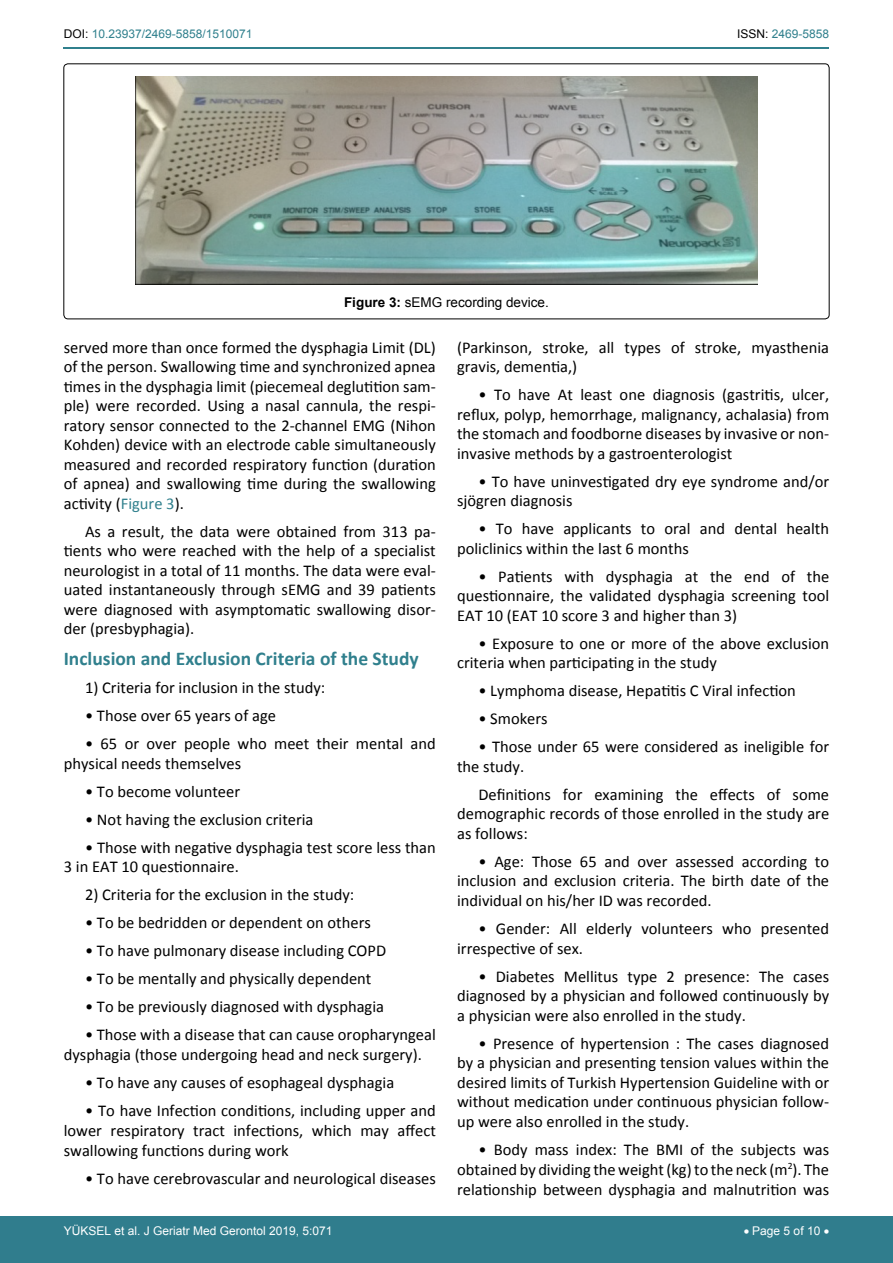
<style>
.page{position:relative;width:893px;height:1263px;background:#fff}
.page>*{position:absolute;margin:0;border:0;box-sizing:border-box;transform-origin:0 0}
.t1{font:700 19.5px "Calibri";color:#30808d}
.t2{font:16.5px/19.5px "Calibri";color:#000;text-align:justify}
.t3{font:13.5px "Arial";color:#000}
.t4{font:12px "Arial";color:#fff}
.t5{font:12px "Arial";color:#30808d}
.s1{color:#000}
.s2{font-weight:700}
.s3{color:#30808d}
</style>
<div class="page">
<hr style="left:64px;top:47px;width:765px;height:1px;background:#30808d">
<div style="left:0;top:1217px;width:893px;height:46px;background:#307d8d"></div>
<div style="left:64px;top:64px;width:765px;height:255px;border:1px solid #000;border-radius:4px"></div>
<img style="left:136px;top:76px;width:621px;height:208px">
<p class="t5" style="left:64px;top:26px;width:190px"><span class="s1">DOI:</span> 10.23937/2469-5858/1510071</p>
<p class="t5" style="left:737px;top:26px;width:94px"><span class="s1">ISSN:</span> 2469-5858</p>
<p class="t3" style="left:344px;top:293px;width:206px"><span class="s2">Figure 3:</span> sEMG recording device.</p>
<p class="t2" style="left:64px;top:337px;width:374px">served more than once formed the dysphagia Limit (DL) of the person. Swallowing time and synchronized apnea times in the dysphagia limit (piecemeal deglutition sam&shy;ple) were recorded. Using a nasal cannula, the respi&shy;ratory sensor connected to the 2-channel EMG (Nihon Kohden) device with an electrode cable simultaneously measured and recorded respiratory function (duration of apnea) and swallowing time during the swallowing activity (<span class="s3">Figure 3</span>).</p>
<p class="t2" style="left:64px;top:521px;width:374px;text-indent:21px">As a result, the data were obtained from 313 pa&shy;tients who were reached with the help of a specialist neurologist in a total of 11 months. The data were eval&shy;uated instantaneously through sEMG and 39 patients were diagnosed with asymptomatic swallowing disor&shy;der (presbyphagia).</p>
<p class="t1" style="left:64px;top:646px;width:356px">Inclusion and Exclusion Criteria of the Study</p>
<p class="t2" style="left:85px;top:678px;width:242px">1) Criteria for inclusion in the study:</p>
<p class="t2" style="left:85px;top:706px;width:192px">• Those over 65 years of age</p>
<p class="t2" style="left:64px;top:734px;width:374px;text-indent:21px">• 65 or over people who meet their mental and physical needs themselves</p>
<p class="t2" style="left:85px;top:781px;width:157px">• To become volunteer</p>
<p class="t2" style="left:85px;top:809px;width:230px">• Not having the exclusion criteria</p>
<p class="t2" style="left:64px;top:837px;width:374px;text-indent:21px">• Those with negative dysphagia test score less than<br>3 in EAT 10 questionnaire.</p>
<p class="t2" style="left:85px;top:885px;width:271px">2) Criteria for the exclusion in the study:</p>
<p class="t2" style="left:85px;top:913px;width:287px">• To be bedridden or dependent on others</p>
<p class="t2" style="left:85px;top:941px;width:303px">• To have pulmonary disease including COPD</p>
<p class="t2" style="left:85px;top:969px;width:288px">• To be mentally and physically dependent</p>
<p class="t2" style="left:85px;top:997px;width:300px">• To be previously diagnosed with dysphagia</p>
<p class="t2" style="left:64px;top:1025px;width:374px;text-indent:21px">• Those with a disease that can cause oropharyngeal dysphagia (those undergoing head and neck surgery).</p>
<p class="t2" style="left:85px;top:1072px;width:311px">• To have any causes of esophageal dysphagia</p>
<p class="t2" style="left:64px;top:1101px;width:374px;text-indent:21px">• To have Infection conditions, including upper and lower respiratory tract infections, which may affect swallowing functions during work</p>
<p class="t2" style="left:85px;top:1168px;width:352px">• To have cerebrovascular and neurological diseases</p>
<p class="t2" style="left:457px;top:337px;width:374px">(Parkinson, stroke, all types of stroke, myasthenia gravis, dementia,)</p>
<p class="t2" style="left:457px;top:385px;width:374px;text-indent:21px">• To have At least one diagnosis (gastritis, ulcer, reflux, polyp, hemorrhage, malignancy, achalasia) from the stomach and foodborne diseases by invasive or non&shy;invasive methods by a gastroenterologist</p>
<p class="t2" style="left:457px;top:471px;width:374px;text-indent:21px">• To have uninvestigated dry eye syndrome and/or sjögren diagnosis</p>
<p class="t2" style="left:457px;top:519px;width:374px;text-indent:21px">• To have applicants to oral and dental health policlinics within the last 6 months</p>
<p class="t2" style="left:457px;top:566px;width:374px;text-indent:21px">• Patients with dysphagia at the end of the questionnaire, the validated dysphagia screening tool EAT 10 (EAT 10 score 3 and higher than 3)</p>
<p class="t2" style="left:457px;top:633px;width:374px;text-indent:21px">• Exposure to one or more of the above exclusion criteria when participating in the study</p>
<p class="t2" style="left:478px;top:681px;width:319px">• Lymphoma disease, Hepatitis C Viral infection</p>
<p class="t2" style="left:478px;top:709px;width:71px">• Smokers</p>
<p class="t2" style="left:457px;top:737px;width:374px;text-indent:21px">• Those under 65 were considered as ineligible for the study.</p>
<p class="t2" style="left:457px;top:785px;width:374px;text-indent:21px">Definitions for examining the effects of some demographic records of those enrolled in the study are as follows:</p>
<p class="t2" style="left:457px;top:852px;width:374px;text-indent:21px">• Age: Those 65 and over assessed according to inclusion and exclusion criteria. The birth date of the individual on his/her ID was recorded.</p>
<p class="t2" style="left:457px;top:919px;width:374px;text-indent:21px">• Gender: All elderly volunteers who presented irrespective of sex.</p>
<p class="t2" style="left:457px;top:966px;width:374px;text-indent:21px">• Diabetes Mellitus type 2 presence: The cases diagnosed by a physician and followed continuously by a physician were also enrolled in the study.</p>
<p class="t2" style="left:457px;top:1033px;width:374px;text-indent:21px">• Presence of hypertension : The cases diagnosed by a physician and presenting tension values within the desired limits of Turkish Hypertension Guideline with or without medication under continuous physician follow&shy;up were also enrolled in the study.</p>
<p class="t2" style="left:457px;top:1140px;width:374px;text-indent:21px">• Body mass index: The BMI of the subjects was obtained by dividing the weight (kg) to the neck (m<sup>2</sup>). The relationship between dysphagia and malnutrition was</p>
<p class="t4" style="left:64px;top:1223px;width:270px">YÜKSEL et al. J Geriatr Med Gerontol 2019, 5:071</p>
<p class="t4" style="left:744px;top:1223px;width:87px">• Page 5 of 10 •</p>
</div>
